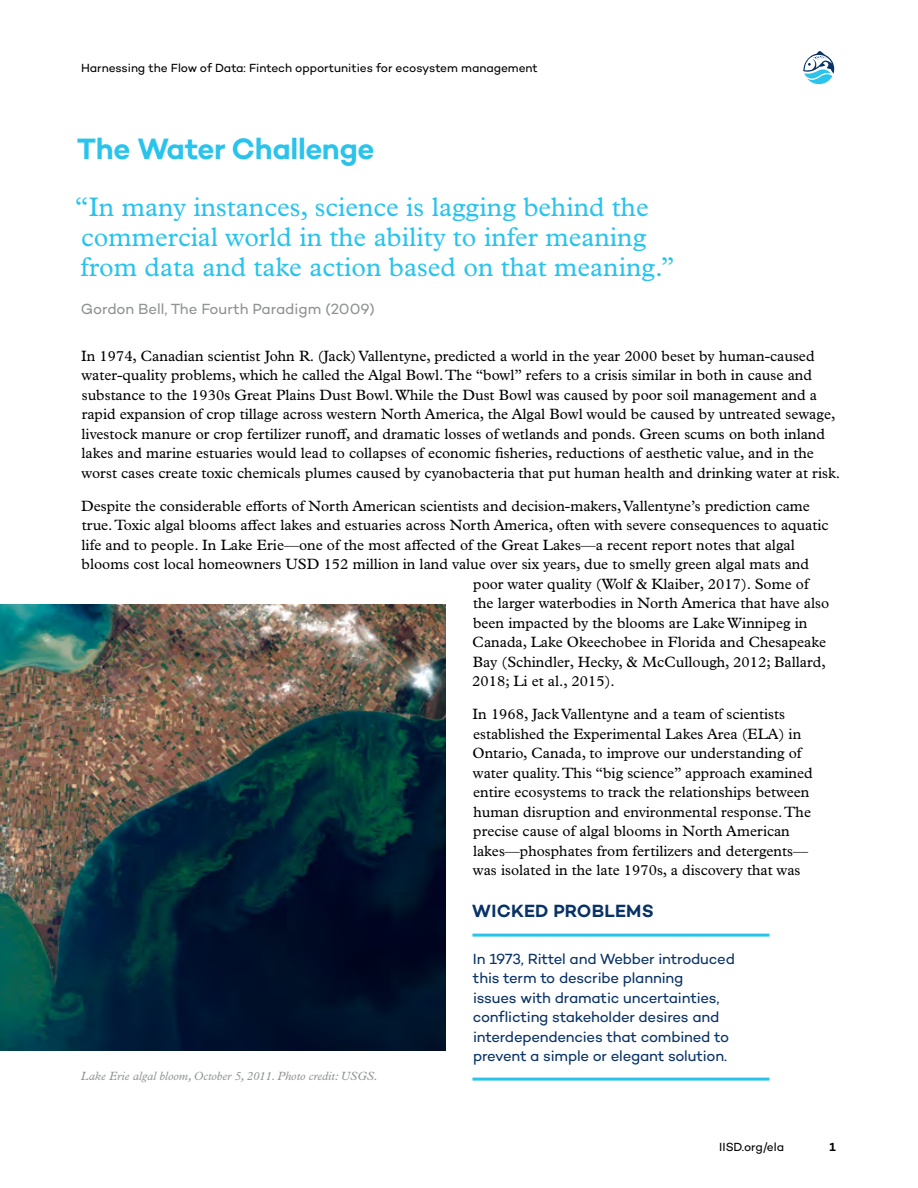
<style>
.page{position:relative;width:918px;height:1188px;background:#fff}
.page>*{position:absolute;margin:0;border:0;box-sizing:border-box;transform-origin:0 0}
.t1{font:600 30px "Campton";letter-spacing:-.015em;color:#29c3ec}
.t2{font:27px/30px "Plantin MT Pro";color:#29c3ec}
.t3{font:600 18px "Campton";letter-spacing:.01em;color:#093266}
.t4{font:15px/19.5px "Plantin MT Pro";color:#000}
.t5{font:15px/19.5px "Campton";letter-spacing:-.015em;color:#093266}
.t6{font:15px "Campton";letter-spacing:-.005em;color:#909293}
.t7{font:12px "Campton";letter-spacing:-.005em;color:#000}
.t8{font:italic 12px "Plantin MT Pro";color:#909293}
.t9{font:600 12px "Campton";color:#000}
</style>
<div class="page">
<svg style="left:803px;top:51px;width:31px;height:33px"></svg>
<img style="left:0;top:605px;width:446px;height:445px">
<hr style="left:472px;top:934px;width:298px;height:3px;background:#29c3ec">
<hr style="left:472px;top:1078px;width:298px;height:3px;background:#29c3ec">
<p class="t7" style="left:81px;top:61px;width:458px">Harnessing the Flow of Data: Fintech opportunities for ecosystem management</p>
<h1 class="t1" style="left:77px;top:130px;width:299px">The Water Challenge</h1>
<h2 class="t2" style="left:75px;top:192px;width:601px">“In many instances, science is lagging behind the commercial world in the ability to infer meaning from data and take action based on that meaning.”</h2>
<p class="t6" style="left:81px;top:300px;width:296px">Gordon Bell, The Fourth Paradigm (2009)</p>
<p class="t4" style="left:81px;top:346px;width:761px">In 1974, Canadian scientist John R. (Jack) Vallentyne, predicted a world in the year 2000 beset by human-caused water-quality problems, which he called the Algal Bowl. The “bowl” refers to a crisis similar in both in cause and substance to the 1930s Great Plains Dust Bowl. While the Dust Bowl was caused by poor soil management and a rapid expansion of crop tillage across western North America, the Algal Bowl would be caused by untreated sewage, livestock manure or crop fertilizer runoff, and dramatic losses of wetlands and ponds. Green scums on both inland lakes and marine estuaries would lead to collapses of economic fisheries, reductions of aesthetic value, and in the worst cases create toxic chemicals plumes caused by cyanobacteria that put human health and drinking water at risk.</p>
<p class="t4" style="left:81px;top:496px;width:730px">Despite the considerable efforts of North American scientists and decision-makers, Vallentyne’s prediction came</p>
<p class="t4" style="left:82px;top:516px;width:748px">true. Toxic algal blooms affect lakes and estuaries across North America, often with severe consequences to aquatic</p>
<p class="t4" style="left:82px;top:535px;width:715px">life and to people. In Lake Erie—one of the most affected of the Great Lakes—a recent report notes that algal</p>
<p class="t4" style="left:82px;top:555px;width:729px">blooms cost local homeowners USD 152 million in land value over six years, due to smelly green algal mats and</p>
<p class="t4" style="left:473px;top:574px;width:337px">poor water quality (Wolf &amp; Klaiber, 2017). Some of</p>
<p class="t4" style="left:473px;top:594px;width:358px">the larger waterbodies in North America that have also</p>
<p class="t4" style="left:473px;top:613px;width:336px">been impacted by the blooms are Lake Winnipeg in</p>
<p class="t4" style="left:472px;top:633px;width:355px">Canada, Lake Okeechobee in Florida and Chesapeake</p>
<p class="t4" style="left:473px;top:652px;width:354px">Bay (Schindler, Hecky, &amp; McCullough, 2012; Ballard,</p>
<p class="t4" style="left:472px;top:672px;width:144px">2018; Li et al., 2015).</p>
<p class="t4" style="left:472px;top:705px;width:342px">In 1968, Jack Vallentyne and a team of scientists established the Experimental Lakes Area (ELA) in Ontario, Canada, to improve our understanding of water quality. This “big science” approach examined entire ecosystems to track the relationships between human disruption and environmental response. The precise cause of algal blooms in North American lakes—phosphates from fertilizers and detergents— was isolated in the late 1970s, a discovery that was</p>
<p class="t3" style="left:472px;top:900px;width:183px">WICKED PROBLEMS</p>
<p class="t5" style="left:473px;top:949px;width:264px">In 1973, Rittel and Webber introduced this term to describe planning<br>issues with dramatic uncertainties, conflicting stakeholder desires and interdependencies that combined to prevent a simple or elegant solution.</p>
<p class="t8" style="left:81px;top:1069px;width:298px">Lake Erie algal bloom, October 5, 2011. Photo credit: USGS.</p>
<p class="t7" style="left:719px;top:1139px;width:66px">IISD.org/ela</p>
<p class="t9" style="left:830px;top:1139px;width:8px">1</p>
</div>
